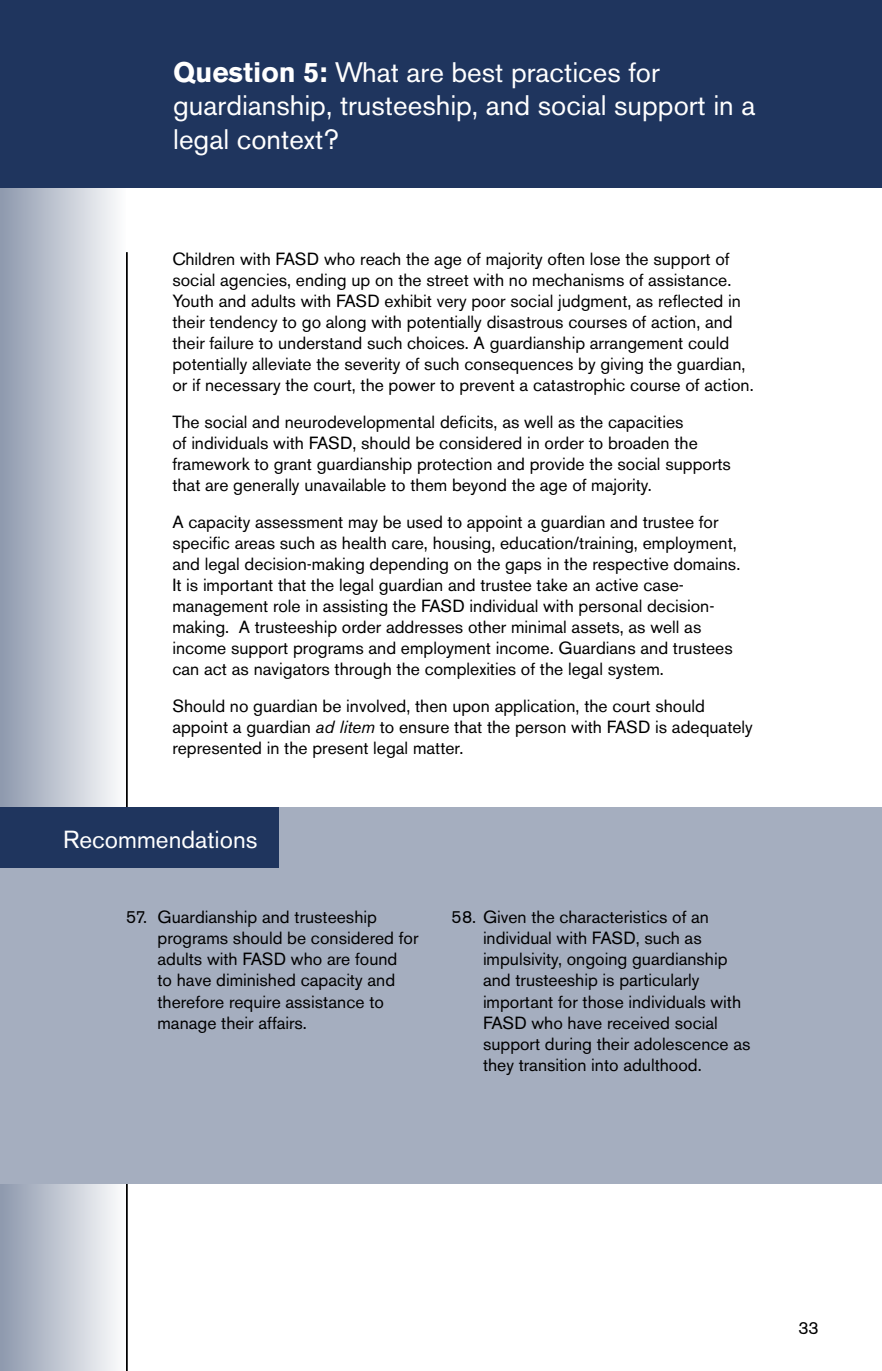
<style>
.page{position:relative;width:882px;height:1371px;background:#fff}
.page>*{position:absolute;margin:0;border:0;box-sizing:border-box;transform-origin:0 0}
.t1{font:28px/33.6px "Akzidenz Grotesk BE";color:#fff}
.t2{font:24.5px "Akzidenz Grotesk BE";color:#fff}
.t3{font:17.5px/21px "Akzidenz Grotesk BE";color:#000}
.s1{font-weight:700}
.s2{font-style:italic}
</style>
<div class="page">
<div style="left:0;top:0;width:126px;height:1370px;background:linear-gradient(to right,#8d98ad,#fcfcfd)"></div>
<div style="left:0;top:0;width:882px;height:188px;background:#1f355e"></div>
<hr style="left:126px;top:252px;width:2px;height:1118px;background:#000">
<div style="left:0;top:807px;width:882px;height:376px;background:#a5aebf"></div>
<div style="left:0;top:807px;width:278px;height:60px;background:#1f355e"></div>
<h1 class="t1" style="left:173px;top:55px;width:584px"><span class="s1">Question 5:</span> What are best practices for guardianship, trusteeship, and social support in a legal context?</h1>
<p class="t3" style="left:172px;top:249px;width:583px">Children with FASD who reach the age of majority often lose the support of social agencies, ending up on the street with no mechanisms of assistance.<br>Youth and adults with FASD exhibit very poor social judgment, as reflected in their tendency to go along with potentially disastrous courses of action, and their failure to understand such choices. A guardianship arrangement could potentially alleviate the severity of such consequences by giving the guardian, or if necessary the court, the power to prevent a catastrophic course of action.</p>
<p class="t3" style="left:172px;top:411px;width:560px">The social and neurodevelopmental deficits, as well as the capacities<br>of individuals with FASD, should be considered in order to broaden the framework to grant guardianship protection and provide the social supports that are generally unavailable to them beyond the age of majority.</p>
<p class="t3" style="left:172px;top:511px;width:569px">A capacity assessment may be used to appoint a guardian and trustee for specific areas such as health care, housing, education/training, employment, and legal decision-making depending on the gaps in the respective domains.<br>It is important that the legal guardian and trustee take an active case&shy;management role in assisting the FASD individual with personal decision&shy;making. A trusteeship order addresses other minimal assets, as well as income support programs and employment income. Guardians and trustees can act as navigators through the complexities of the legal system.</p>
<p class="t3" style="left:172px;top:695px;width:582px">Should no guardian be involved, then upon application, the court should appoint a guardian <span class="s2">ad litem</span> to ensure that the person with FASD is adequately represented in the present legal matter.</p>
<h2 class="t2" style="left:63px;top:824px;width:196px">Recommendations</h2>
<p class="t3" style="left:158px;top:906px;width:263px;text-indent:-32px">57. Guardianship and trusteeship programs should be considered for adults with FASD who are found<br>to have diminished capacity and therefore require assistance to manage their affairs.</p>
<p class="t3" style="left:483px;top:906px;width:269px;text-indent:-32px">58. Given the characteristics of an individual with FASD, such as impulsivity, ongoing guardianship and trusteeship is particularly important for those individuals with FASD who have received social support during their adolescence as they transition into adulthood.</p>
<p class="t3" style="left:798px;top:1316px;width:22px">33</p>
</div>
